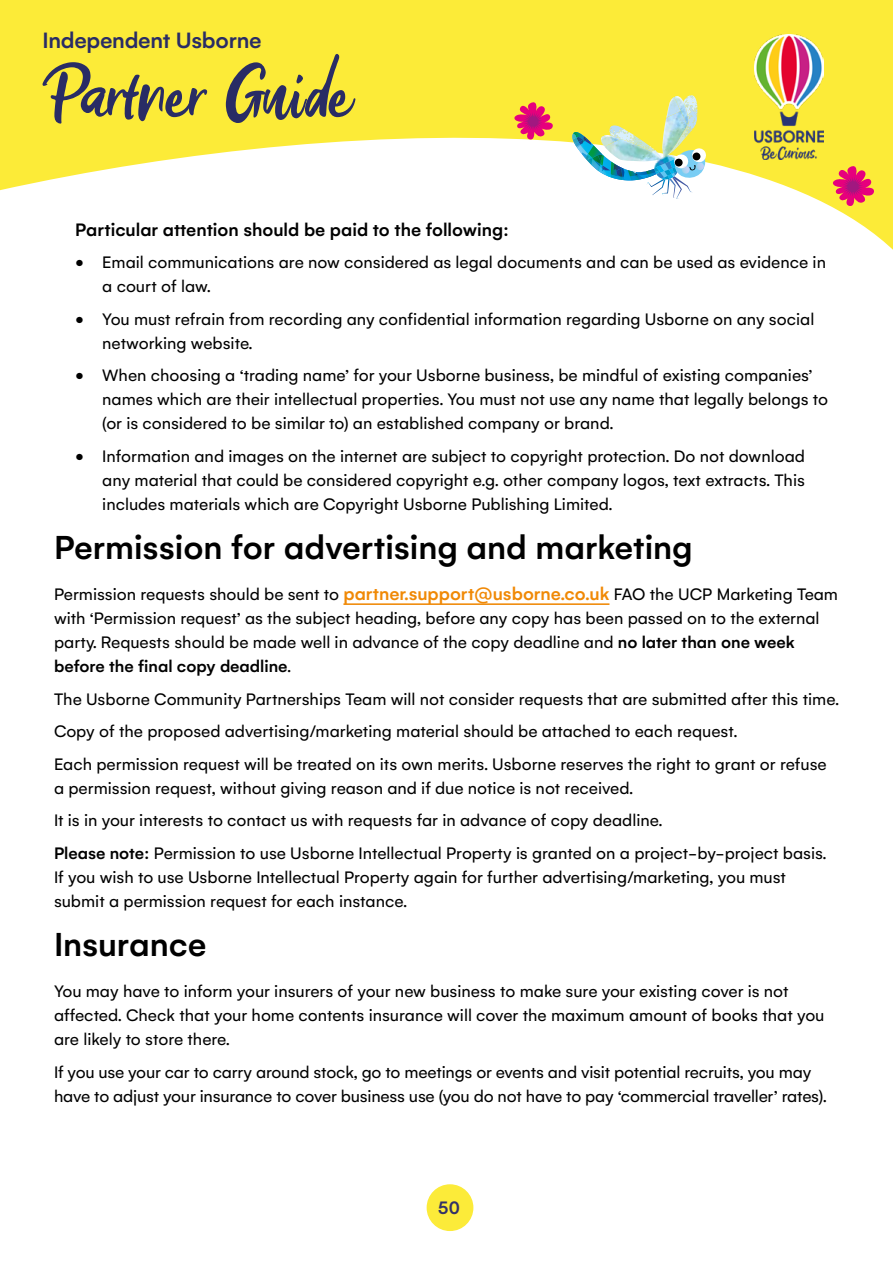
<style>
.page{position:relative;width:893px;height:1263px;background:#fff}
.page>*{position:absolute;margin:0;border:0;box-sizing:border-box;transform-origin:0 0}
.t1{font:500 82.5px "Suntowns Usborne";letter-spacing:-.01em;color:#292c65}
.t2{font:500 36px "Gelion";color:#000}
.t3{font:500 24px "Gelion";letter-spacing:-.01em;color:#292c65}
.t4{font:500 19.5px "Gelion";color:#000}
.t5{font:500 19.5px "Gelion";color:#323168}
.t6{font:18px/24px "Gelion";color:#000}
.s1{font-weight:500;font-size:19.5px;color:#f08906}
.s2{font-weight:500}
</style>
<div class="page">
<svg style="left:0;top:0;width:893px;height:250px;fill:#fceb38"></svg>
<div style="left:427px;top:1185px;width:46px;height:45px;background:#fceb39;border-radius:50%"></div>
<div style="left:427px;top:1184px;width:46px;height:47px;border:2px solid #fceb39;border-radius:50%"></div>
<svg style="left:572px;top:95px;width:135px;height:104px"></svg>
<img style="left:604px;top:111px;width:83px;height:57px">
<img style="left:674px;top:96px;width:20px;height:29px">
<img style="left:600px;top:135px;width:21px;height:12px">
<img style="left:666px;top:97px;width:15px;height:21px">
<svg style="left:832px;top:163px;width:43px;height:44px;background:#ea755b"></svg>
<svg style="left:513px;top:99px;width:41px;height:42px;background:#eb7b5f"></svg>
<img style="left:754px;top:35px;width:70px;height:124px">
<hr style="left:343px;top:603px;width:266px;height:2px;background:#f08906">
<h3 class="t3" style="left:43px;top:26px;width:221px">Independent Usborne</h3>
<h1 class="t1" style="left:43px;top:45px;width:312px">Partner Guide</h1>
<p class="t4" style="left:75px;top:218px;width:435px">Particular attention should be paid to the following:</p>
<p class="t6" style="left:102px;top:250px;width:725px;text-indent:-27px">• Email communications are now considered as legal documents and can be used as evidence in a court of law.</p>
<p class="t6" style="left:102px;top:307px;width:714px;text-indent:-27px">• You must refrain from recording any confidential information regarding Usborne on any social networking website.</p>
<p class="t6" style="left:102px;top:363px;width:727px;text-indent:-27px">• When choosing a ‘trading name’ for your Usborne business, be mindful of existing companies’ names which are their intellectual properties. You must not use any name that legally belongs to (or is considered to be similar to) an established company or brand.</p>
<p class="t6" style="left:102px;top:444px;width:704px;text-align:justify;text-indent:-27px">• Information and images on the internet are subject to copyright protection. Do not download any material that could be considered copyright e.g. other company logos, text extracts. This includes materials which are Copyright Usborne Publishing Limited.</p>
<h2 class="t2" style="left:54px;top:526px;width:640px">Permission for advertising and marketing</h2>
<p class="t6" style="left:54px;top:582px;width:786px">Permission requests should be sent to <span class="s1">partner.support@usborne.co.uk</span> FAO the UCP Marketing Team with ‘Permission request’ as the subject heading, before any copy has been passed on to the external party. Requests should be made well in advance of the copy deadline and <span class="s2">no later than one week before the final copy deadline</span>.</p>
<p class="t6" style="left:54px;top:682px;width:786px;line-height:32.5px">The Usborne Community Partnerships Team will not consider requests that are submitted after this time.<br>Copy of the proposed advertising/marketing material should be attached to each request.<br>Each permission request will be treated on its own merits. Usborne reserves the right to grant or refuse</p>
<p class="t6" style="left:54px;top:771px;width:774px;line-height:32.5px">a permission request, without giving reason and if due notice is not received.<br>It is in your interests to contact us with requests far in advance of copy deadline.<br><span class="s2">Please note:</span> Permission to use Usborne Intellectual Property is granted on a project-by-project basis.</p>
<p class="t6" style="left:54px;top:865px;width:733px">If you wish to use Usborne Intellectual Property again for further advertising/marketing, you must submit a permission request for each instance.</p>
<h2 class="t2" style="left:54px;top:923px;width:154px">Insurance</h2>
<p class="t6" style="left:54px;top:979px;width:772px">You may have to inform your insurers of your new business to make sure your existing cover is not affected. Check that your home contents insurance will cover the maximum amount of books that you are likely to store there.</p>
<p class="t6" style="left:54px;top:1060px;width:774px">If you use your car to carry around stock, go to meetings or events and visit potential recruits, you may have to adjust your insurance to cover business use (you do not have to pay ‘commercial traveller’ rates).</p>
<p class="t5" style="left:438px;top:1195px;width:24px">50</p>
</div>
